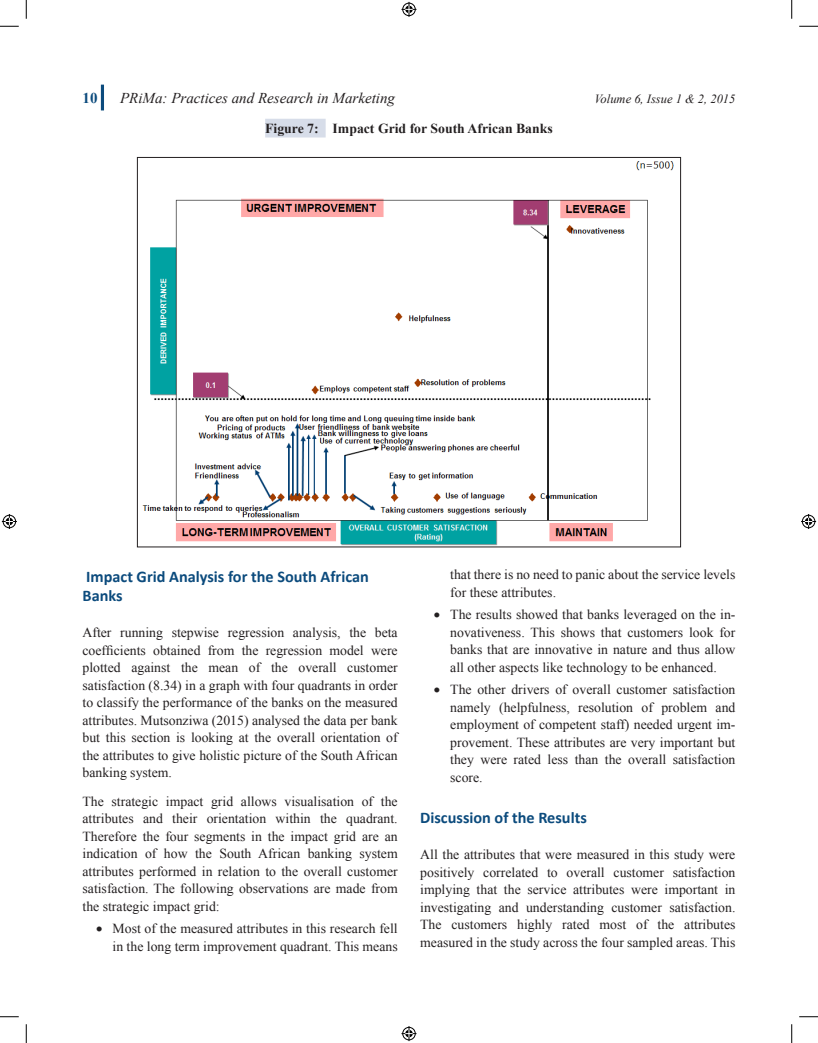
<style>
.page{position:relative;width:818px;height:1043px;background:#fff}
.page>*{position:absolute;margin:0;border:0;box-sizing:border-box;transform-origin:0 0}
.t1{font:700 16.25px/18.8px "Calibri";color:#0c4b7d}
.t2{font:italic 15px "Times New Roman";color:#231f20}
.t3{font:700 15px "Times New Roman";color:#0c4b7d}
.t4{font:13.75px/17.5px "Times New Roman";color:#231f20;text-align:justify}
.t5{font:700 13.75px "Times New Roman";color:#231f20}
.t6{font:italic 12.5px "Times New Roman";color:#231f20}
</style>
<div class="page">
<hr style="left:101px;top:85px;width:3px;height:25px;background:#0c4b7d">
<div style="left:265px;top:119px;width:60px;height:18px;background:#d7dde9"></div>
<img style="left:142px;top:161px;width:532px;height:384px">
<svg style="left:0;top:25px;width:19px;height:2px"></svg>
<svg style="left:799px;top:25px;width:19px;height:2px"></svg>
<svg style="left:0;top:1016px;width:19px;height:1px"></svg>
<svg style="left:799px;top:1016px;width:19px;height:1px"></svg>
<svg style="left:25px;top:0;width:2px;height:19px"></svg>
<svg style="left:25px;top:1024px;width:2px;height:18px"></svg>
<svg style="left:791px;top:0;width:1px;height:19px"></svg>
<svg style="left:791px;top:1024px;width:1px;height:18px"></svg>
<svg style="left:401px;top:2px;width:15px;height:15px"></svg>
<svg style="left:401px;top:1026px;width:15px;height:15px"></svg>
<svg style="left:2px;top:514px;width:15px;height:15px"></svg>
<svg style="left:801px;top:514px;width:15px;height:15px"></svg>
<p class="t3" style="left:82px;top:88px;width:16px">10</p>
<p class="t2" style="left:120px;top:88px;width:276px">PRiMa: Practices and Research in Marketing</p>
<p class="t6" style="left:594px;top:90px;width:142px">Volume 6, Issue 1 &amp; 2, 2015</p>
<p class="t5" style="left:265px;top:119px;width:289px">Figure 7: Impact Grid for South African Banks</p>
<p class="t1" style="left:82px;top:566px;width:288px">Impact Grid Analysis for the South African<br>Banks</p>
<p class="t4" style="left:82px;top:623px;width:317px">After running stepwise regression analysis, the beta coefficients obtained from the regression model were plotted against the mean of the overall customer satisfaction (8.34) in a graph with four quadrants in order to classify the performance of the banks on the measured attributes. Mutsonziwa (2015) analysed the data per bank but this section is looking at the overall orientation of the attributes to give holistic picture of the South African banking system.</p>
<p class="t4" style="left:82px;top:792px;width:317px">The strategic impact grid allows visualisation of the attributes and their orientation within the quadrant.<br>Therefore the four segments in the impact grid are an indication of how the South African banking system attributes performed in relation to the overall customer satisfaction. The following observations are made from the strategic impact grid:</p>
<p class="t4" style="left:96px;top:919px;width:303px;text-align:right">∑ Most of the measured attributes in this research fell in the long term improvement quadrant. This means</p>
<p class="t4" style="left:450px;top:566px;width:286px">that there is no need to panic about the service levels for these attributes.</p>
<p class="t4" style="left:450px;top:606px;width:287px;text-indent:-16px">∑ The results showed that banks leveraged on the in&shy;novativeness. This shows that customers look for banks that are innovative in nature and thus allow all other aspects like technology to be enhanced.</p>
<p class="t4" style="left:450px;top:681px;width:287px;text-indent:-16px">∑ The other drivers of overall customer satisfaction namely (helpfulness, resolution of problem and employment of competent staff) needed urgent im&shy;provement. These attributes are very important but they were rated less than the overall satisfaction score.</p>
<p class="t1" style="left:420px;top:807px;width:168px">Discussion of the Results</p>
<p class="t4" style="left:420px;top:845px;width:317px">All the attributes that were measured in this study were positively correlated to overall customer satisfaction implying that the service attributes were important in investigating and understanding customer satisfaction.<br>The customers highly rated most of the attributes measured in the study across the four sampled areas. This</p>
</div>
